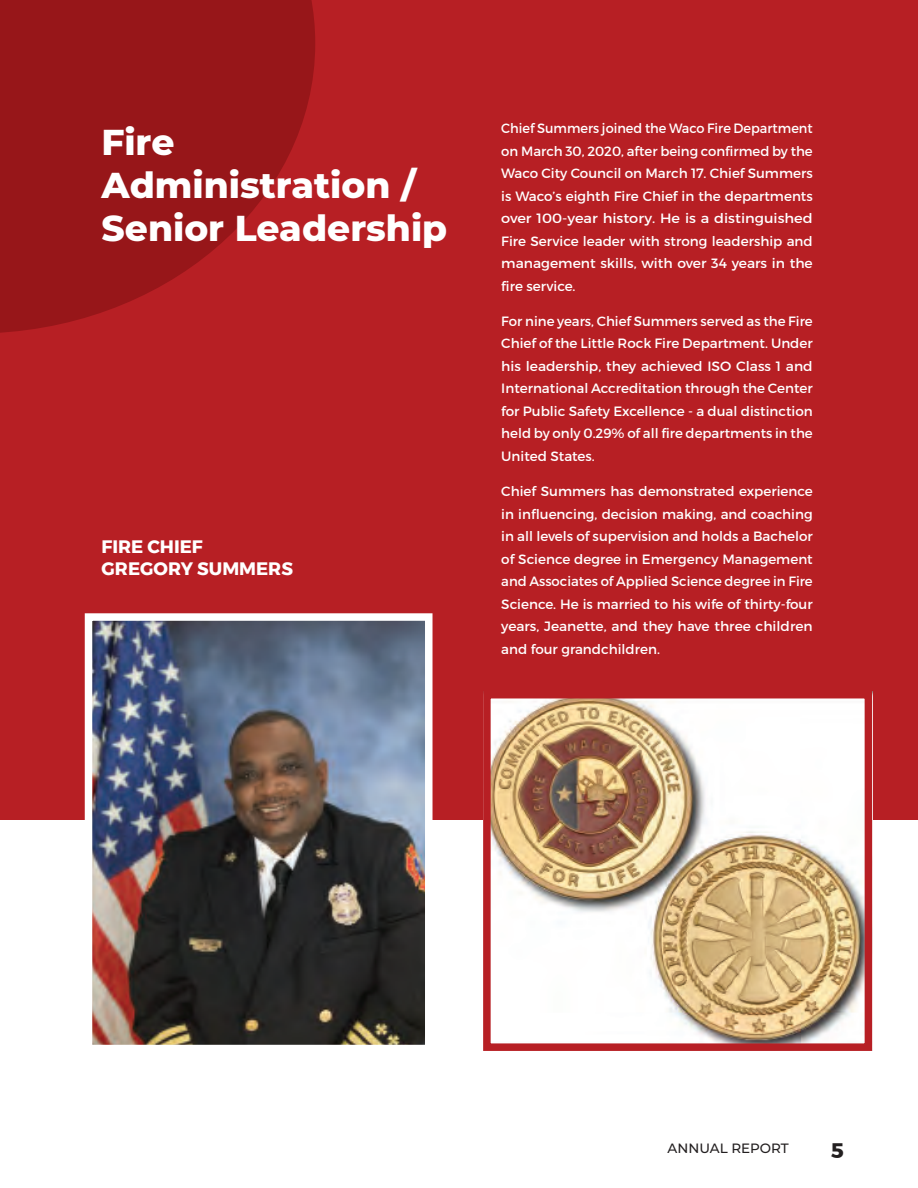
<style>
.page{position:relative;width:918px;height:1188px;background:#fff}
.page>*{position:absolute;margin:0;border:0;box-sizing:border-box;transform-origin:0 0}
.t1{font:800 36px/43.2px "Montserrat";color:#fff}
.t2{font:700 21px "Montserrat";color:#231f20}
.t3{font:700 18px/21.6px "Montserrat";color:#fff}
.t4{font:13.5px/22.5px "Montserrat";color:#fff;text-align:justify}
.t5{font:13.5px/22.5px "Montserrat";color:#fff;text-align:justify;scale:.96 1}
.t6{font:500 13.5px "Montserrat";color:#231f20}
</style>
<div class="page">
<div style="left:0;top:0;width:918px;height:819px;background:#b71f24"></div>
<svg style="left:0;top:0;width:315px;height:333px;fill:#971619"></svg>
<img style="left:94px;top:622px;width:330px;height:421px">
<div style="left:85px;top:613px;width:348px;height:439px;border:8px solid #fff"></div>
<img style="left:492px;top:700px;width:371px;height:342px">
<div style="left:483px;top:691px;width:389px;height:360px;border:8px solid #b71f24"></div>
<p class="t1" style="left:102px;top:118px;width:347px">Fire<br>Administration /<br>Senior Leadership</p>
<p class="t3" style="left:102px;top:536px;width:193px">FIRE CHIEF<br>GREGORY SUMMERS</p>
<p class="t5" style="left:501px;top:117px;width:326px">Chief Summers joined the Waco Fire Department on March 30, 2020, after being confrmed by the Waco City Council on March 17. Chief Summers is Waco’s eighth Fire Chief in the departments over 100-year history. He is a distinguished Fire Service leader with strong leadership and management skills, with over 34 years in the fre service.</p>
<p class="t4" style="left:501px;top:310px;width:313px">For nine years, Chief Summers served as the Fire Chief of the Little Rock Fire Department. Under his leadership, they achieved ISO Class 1 and International Accreditation through the Center for Public Safety Excellence - a dual distinction held by only 0.29% of all fre departments in the United States.</p>
<p class="t4" style="left:501px;top:480px;width:313px">Chief Summers has demonstrated experience in infuencing, decision making, and coaching in all levels of supervision and holds a Bachelor of Science degree in Emergency Management and Associates of Applied Science degree in Fire Science. He is married to his wife of thirty-four years, Jeanette, and they have three children and four grandchildren.</p>
<p class="t6" style="left:668px;top:1138px;width:123px">ANNUAL REPORT</p>
<h2 class="t2" style="left:831px;top:1133px;width:15px">5</h2>
</div>
